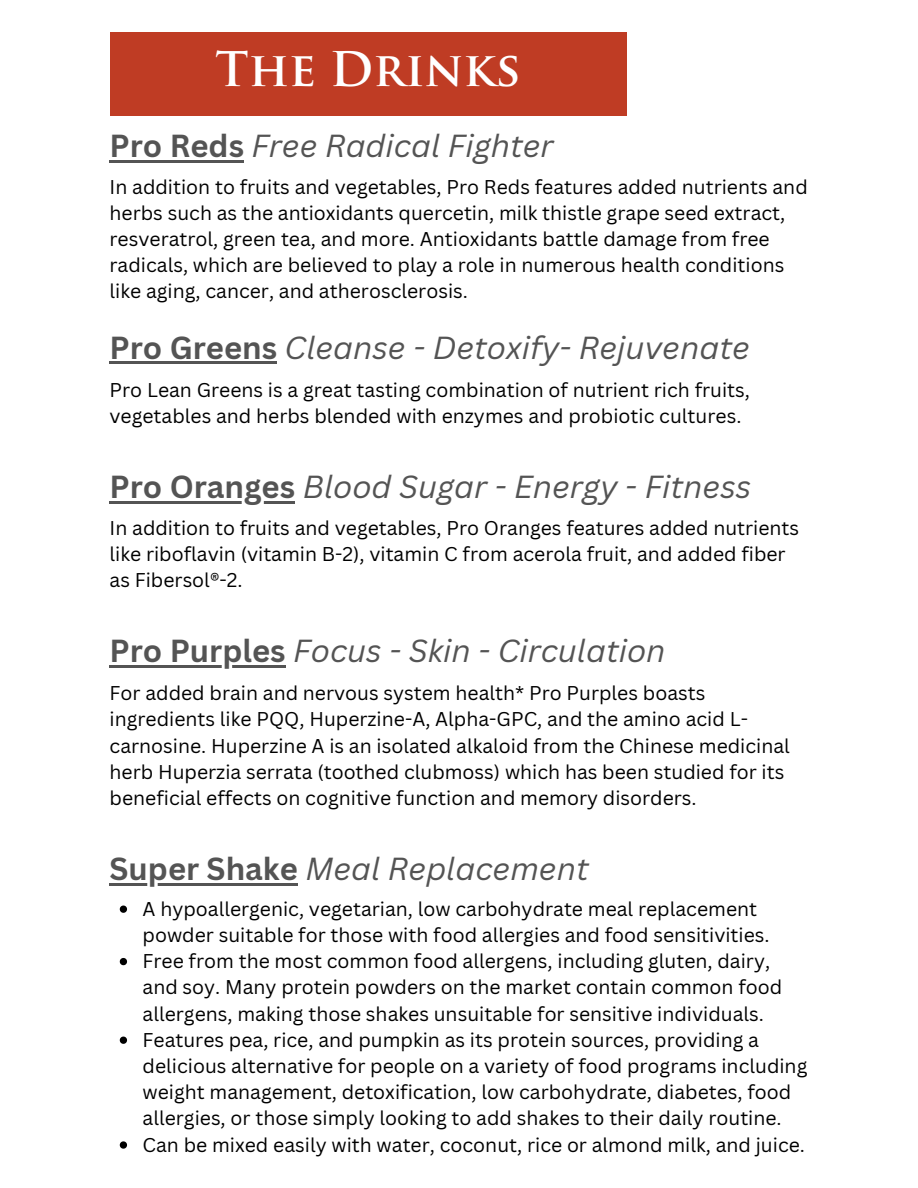
<style>
.page{position:relative;width:918px;height:1188px;background:#fff}
.page>*{position:absolute;margin:0;border:0;box-sizing:border-box;transform-origin:0 0}
.t1{font:700 46.65px "Trajan Pro";color:#fff}
.t2{font:italic 31.05px "Canva Sans";color:#545454}
.t3{font:19.35px/26.2px "Canva Sans";color:#000}
.s1{font-weight:700;font-style:normal}
</style>
<div class="page">
<div style="left:110px;top:33px;width:517px;height:83px;background:#bf3c24"></div>
<hr style="left:110px;top:883px;width:188px;height:3px;background:#545454">
<hr style="left:110px;top:160px;width:134px;height:3px;background:#545454">
<hr style="left:110px;top:501px;width:185px;height:3px;background:#545454">
<hr style="left:110px;top:665px;width:176px;height:3px;background:#545454">
<svg style="left:120px;top:906px;width:7px;height:7px"></svg>
<svg style="left:120px;top:958px;width:7px;height:7px"></svg>
<svg style="left:120px;top:1037px;width:7px;height:7px"></svg>
<svg style="left:120px;top:1141px;width:7px;height:8px"></svg>
<hr style="left:110px;top:361px;width:167px;height:3px;background:#545454">
<h1 class="t1" style="left:216px;top:51px;width:307px">The Drinks</h1>
<h2 class="t2" style="left:110px;top:124px;width:445px"><span class="s1">Pro Reds</span> Free Radical Fighter</h2>
<p class="t3" style="left:110px;top:173px;width:700px">In addition to fruits and vegetables, Pro Reds features added nutrients and herbs such as the antioxidants quercetin, milk thistle grape seed extract, resveratrol, green tea, and more. Antioxidants battle damage from free radicals, which are believed to play a role in numerous health conditions like aging, cancer, and atherosclerosis.</p>
<h2 class="t2" style="left:110px;top:325px;width:642px"><span class="s1">Pro Greens</span> Cleanse - Detoxify- Rejuvenate</h2>
<p class="t3" style="left:110px;top:376px;width:642px">Pro Lean Greens is a great tasting combination of nutrient rich fruits, vegetables and herbs blended with enzymes and probiotic cultures.</p>
<h2 class="t2" style="left:110px;top:465px;width:643px"><span class="s1">Pro Oranges</span> Blood Sugar - Energy - Fitness</h2>
<p class="t3" style="left:110px;top:514px;width:691px">In addition to fruits and vegetables, Pro Oranges features added nutrients like riboflavin (vitamin B-2), vitamin C from acerola fruit, and added fiber as Fibersol®-2.</p>
<h2 class="t2" style="left:110px;top:629px;width:557px"><span class="s1">Pro Purples</span> Focus - Skin - Circulation</h2>
<p class="t3" style="left:110px;top:680px;width:682px">For added brain and nervous system health* Pro Purples boasts ingredients like PQQ, Huperzine-A, Alpha-GPC, and the amino acid L&shy;carnosine. Huperzine A is an isolated alkaloid from the Chinese medicinal herb Huperzia serrata (toothed clubmoss) which has been studied for its beneficial effects on cognitive function and memory disorders.</p>
<h2 class="t2" style="left:110px;top:847px;width:481px"><span class="s1">Super Shake</span> Meal Replacement</h2>
<p class="t3" style="left:143px;top:895px;width:666px">A hypoallergenic, vegetarian, low carbohydrate meal replacement powder suitable for those with food allergies and food sensitivities.<br>Free from the most common food allergens, including gluten, dairy, and soy. Many protein powders on the market contain common food allergens, making those shakes unsuitable for sensitive individuals.<br>Features pea, rice, and pumpkin as its protein sources, providing a delicious alternative for people on a variety of food programs including weight management, detoxification, low carbohydrate, diabetes, food allergies, or those simply looking to add shakes to their daily routine.<br>Can be mixed easily with water, coconut, rice or almond milk, and juice.</p>
</div>
